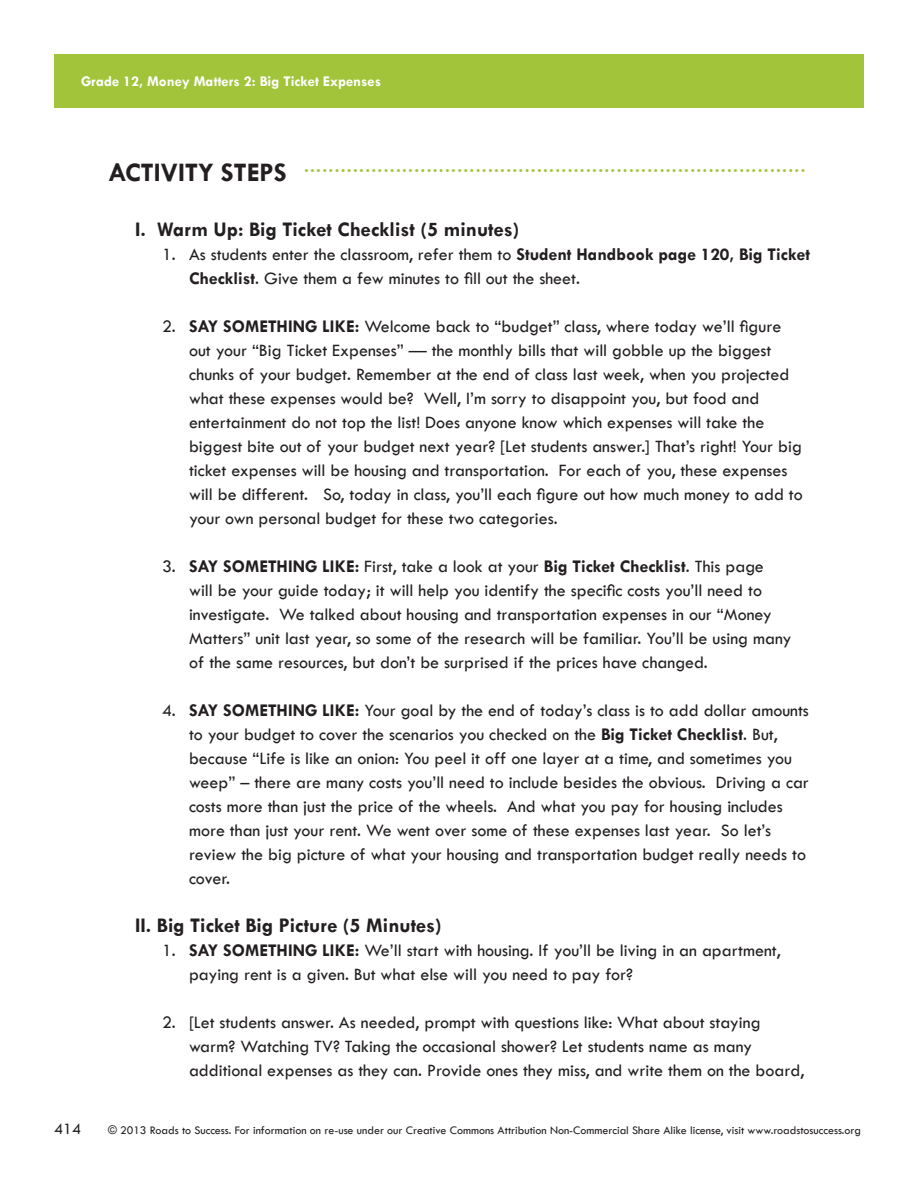
<style>
.page{position:relative;width:918px;height:1188px;background:#fff}
.page>*{position:absolute;margin:0;border:0;box-sizing:border-box;transform-origin:0 0}
.A_NumberListRoman{font:700 21px "Tw Cen";color:#231f20}
.LO_Head1{font:700 18.75px "Tw Cen";color:#a1c43a}
.A_NumberList2{font:500 18px/24px "Tw Cen";color:#231f20}
.A_NumberList1{font:500 18px/24px "Tw Cen";color:#231f20}
.Lesson_Front_Page_Te{font:500 16.5px "Tw Cen";color:#231f20}
.t1{font:700 15px "Tw Cen";color:#fff}
.t2{font:500 12px "Tw Cen";color:#231f20}
.s1{font-size:27px;color:#231f20}
.s2{font-weight:700}
</style>
<div class="page">
<div style="left:54px;top:54px;width:810px;height:54px;background:#a1c43a"></div>
<p class="t1" style="left:81px;top:72px;width:302px">Grade 12, Money Matters 2: Big Ticket Expenses</p>
<p class="LO_Head1" style="left:108px;top:155px;width:699px"><span class="s1">ACTIVITY STEPS</span> ..................................................................................</p>
<p class="A_NumberListRoman" style="left:135px;top:217px;width:386px">I. Warm Up: Big Ticket Checklist (5 minutes)</p>
<p class="A_NumberList1" style="left:189px;top:243px;width:623px;text-indent:-27px">1. As students enter the classroom, refer them to <span class="s2">Student Handbook page 120, Big Ticket<br>Checklist</span>. Give them a few minutes to fill out the sheet.</p>
<p class="A_NumberList2" style="left:189px;top:315px;width:615px;text-indent:-27px">2. <span class="s2">SAY SOMETHING LIKE:</span> Welcome back to “budget” class, where today we’ll figure out your “Big Ticket Expenses” — the monthly bills that will gobble up the biggest chunks of your budget. Remember at the end of class last week, when you projected what these expenses would be? Well, I’m sorry to disappoint you, but food and entertainment do not top the list! Does anyone know which expenses will take the biggest bite out of your budget next year? [Let students answer.] That’s right! Your big ticket expenses will be housing and transportation. For each of you, these expenses will be different. So, today in class, you’ll each figure out how much money to add to your own personal budget for these two categories.</p>
<p class="A_NumberList2" style="left:189px;top:555px;width:604px;text-indent:-27px">3. <span class="s2">SAY SOMETHING LIKE:</span> First, take a look at your <span class="s2">Big Ticket Checklist</span>. This page will be your guide today; it will help you identify the specific costs you’ll need to investigate. We talked about housing and transportation expenses in our “Money Matters” unit last year, so some of the research will be familiar. You’ll be using many of the same resources, but don’t be surprised if the prices have changed.</p>
<p class="A_NumberList2" style="left:189px;top:699px;width:621px;text-indent:-27px">4. <span class="s2">SAY SOMETHING LIKE:</span> Your goal by the end of today’s class is to add dollar amounts to your budget to cover the scenarios you checked on the <span class="s2">Big Ticket Checklist</span>. But, because “Life is like an onion: You peel it off one layer at a time, and sometimes you weep” – there are many costs you’ll need to include besides the obvious. Driving a car costs more than just the price of the wheels. And what you pay for housing includes more than just your rent. We went over some of these expenses last year. So let’s review the big picture of what your housing and transportation budget really needs to cover.</p>
<p class="A_NumberListRoman" style="left:135px;top:913px;width:308px">II. Big Ticket Big Picture (5 Minutes)</p>
<p class="A_NumberList1" style="left:189px;top:939px;width:593px;text-indent:-27px">1. <span class="s2">SAY SOMETHING LIKE:</span> We’ll start with housing. If you’ll be living in an apartment, paying rent is a given. But what else will you need to pay for?</p>
<p class="A_NumberList2" style="left:189px;top:1011px;width:617px;text-indent:-27px">2. [Let students answer. As needed, prompt with questions like: What about staying warm? Watching TV? Taking the occasional shower? Let students name as many additional expenses as they can. Provide ones they miss, and write them on the board,</p>
<p class="Lesson_Front_Page_Te" style="left:54px;top:1119px;width:29px">414</p>
<p class="t2" style="left:108px;top:1123px;width:755px">© 2013 Roads to Success. For information on re-use under our Creative Commons Attribution Non-Commercial Share Alike license, visit www.roadstosuccess.org</p>
</div>
